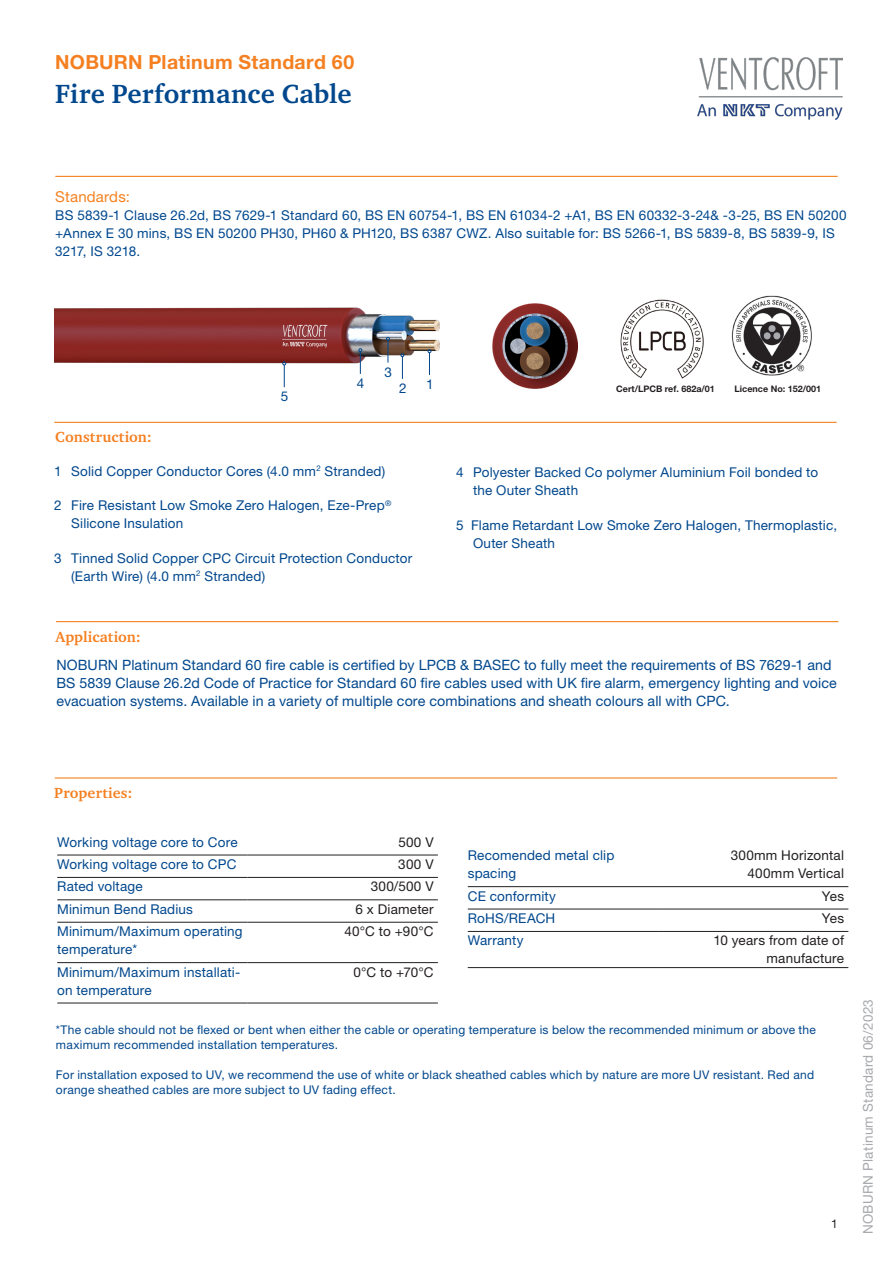
<style>
.page{position:relative;width:893px;height:1263px;background:#fff}
.page>*{position:absolute;margin:0;border:0;box-sizing:border-box;transform-origin:0 0}
.Product_header_DE{font:700 27px "Charter ITC Std";letter-spacing:.01em;color:#01478d}
.Head_1_Swedish_Orang{font:700 19.5px "Helvetica Neue LT Std";letter-spacing:.015em;color:#f58021}
.Mini_header_DE_-_pkt{font:700 15px "Charter ITC Std";letter-spacing:.01em;color:#f58021}
.Design_body_DE_-_pkt{font:15px "Helvetica Neue LT Std";letter-spacing:.01em;color:#f58220}
.Application_body_DE{font:14.25px/18px "Helvetica Neue LT Std";letter-spacing:.005em;color:#01478d}
.Text_Swedish{font:13.5px/18px "Helvetica Neue LT Std";letter-spacing:.015em;color:#01478d}
.Design_body_DE_-_pkt-2{font:13.5px/18px "Helvetica Neue LT Std";letter-spacing:.015em;color:#01478d}
.Design_body_DE_-_pkt-3{font:13.5px/18px "Helvetica Neue LT Std";letter-spacing:.015em;color:#00488f}
.Design_body_DE_-_pkt-4{font:13.5px/18px "Helvetica Neue LT Std";letter-spacing:.015em;color:#231f20;text-align:right}
.Text_English{font:13.5px/18px "Helvetica Neue LT Std";letter-spacing:.015em;color:#01478d}
.t1{font:13.5px "Helvetica Neue LT Std";letter-spacing:.02em;color:#a8a9ad}
.Design_body_DE_-_pkt-5{font:12px/15px "Helvetica Neue LT Std";letter-spacing:.02em;color:#01478d}
.t2{font:12px "Helvetica Neue LT Std";color:#231f20}
.Body{font:700 9px "Helvetica Neue LT Std";color:#231f20}
</style>
<div class="page">
<img style="left:54px;top:303px;width:524px;height:85px">
<svg style="left:282px;top:362px;width:4px;height:25px"></svg>
<svg style="left:358px;top:348px;width:4px;height:26px"></svg>
<svg style="left:401px;top:353px;width:3px;height:26px"></svg>
<svg style="left:386px;top:337px;width:4px;height:26px"></svg>
<svg style="left:428px;top:349px;width:3px;height:26px"></svg>
<hr style="left:55px;top:176px;width:783px;height:1px;background:#f58220">
<hr style="left:54px;top:422px;width:783px;height:1px;background:#f58220">
<img style="left:697px;top:57px;width:146px;height:63px">
<hr style="left:56px;top:621px;width:782px;height:1px;background:#f58220">
<hr style="left:55px;top:777px;width:782px;height:1px;background:#f58220">
<hr style="left:57px;top:855px;width:191px;height:1px;background:#231f20">
<hr style="left:248px;top:855px;width:190px;height:1px;background:#231f20">
<hr style="left:57px;top:877px;width:191px;height:1px;background:#231f20">
<hr style="left:248px;top:877px;width:190px;height:1px;background:#231f20">
<hr style="left:57px;top:899px;width:191px;height:1px;background:#231f20">
<hr style="left:248px;top:899px;width:190px;height:1px;background:#231f20">
<hr style="left:57px;top:922px;width:191px;height:1px;background:#231f20">
<hr style="left:248px;top:922px;width:190px;height:1px;background:#231f20">
<hr style="left:57px;top:962px;width:191px;height:1px;background:#231f20">
<hr style="left:248px;top:962px;width:190px;height:1px;background:#231f20">
<hr style="left:57px;top:1003px;width:191px;height:1px;background:#231f20">
<hr style="left:248px;top:1003px;width:190px;height:1px;background:#231f20">
<img style="left:620px;top:299px;width:84px;height:80px">
<img style="left:731px;top:295px;width:81px;height:81px">
<hr style="left:468px;top:886px;width:190px;height:1px;background:#231f20">
<hr style="left:658px;top:886px;width:190px;height:1px;background:#231f20">
<hr style="left:468px;top:909px;width:190px;height:1px;background:#231f20">
<hr style="left:658px;top:909px;width:190px;height:1px;background:#231f20">
<hr style="left:468px;top:931px;width:190px;height:1px;background:#231f20">
<hr style="left:658px;top:931px;width:190px;height:1px;background:#231f20">
<hr style="left:468px;top:967px;width:190px;height:1px;background:#231f20">
<hr style="left:658px;top:967px;width:190px;height:1px;background:#231f20">
<img style="left:492px;top:304px;width:85px;height:85px">
<p class="Head_1_Swedish_Orang" style="left:55px;top:50px;width:300px">NOBURN Platinum Standard 60</p>
<p class="Product_header_DE" style="left:55px;top:77px;width:298px">Fire Performance Cable</p>
<p class="Design_body_DE_-_pkt" style="left:55px;top:187px;width:76px">Standards:</p>
<p class="Design_body_DE_-_pkt-3" style="left:55px;top:206px;width:793px">BS 5839-1 Clause 26.2d, BS 7629-1 Standard 60, BS EN 60754-1, BS EN 61034-2 +A1, BS EN 60332-3-24&amp; -3-25, BS EN 50200 +Annex E 30 mins, BS EN 50200 PH30, PH60 &amp; PH120, BS 6387 CWZ. Also suitable for: BS 5266-1, BS 5839-8, BS 5839-9, IS<br>3217, IS 3218.</p>
<p class="Text_Swedish" style="left:281px;top:387px;width:9px">5</p>
<p class="Text_Swedish" style="left:357px;top:374px;width:9px">4</p>
<p class="Text_Swedish" style="left:385px;top:363px;width:9px">3</p>
<p class="Text_Swedish" style="left:399px;top:379px;width:9px">2</p>
<p class="Mini_header_DE_-_pkt" style="left:55px;top:428px;width:98px">Construction:</p>
<p class="Text_Swedish" style="left:54px;top:461px;width:333px">1 Solid Copper Conductor Cores (4.0 mm<sup>2</sup> Stranded)</p>
<p class="Text_Swedish" style="left:71px;top:496px;width:321px;text-indent:-17px">2 Fire Resistant Low Smoke Zero Halogen, Eze-Prep<sup>®<br></sup>Silicone Insulation</p>
<p class="Text_Swedish" style="left:71px;top:548px;width:343px;text-indent:-17px">3 Tinned Solid Copper CPC Circuit Protection Conductor (Earth Wire) (4.0 mm<sup>2</sup> Stranded)</p>
<p class="Text_Swedish" style="left:426px;top:375px;width:9px">1</p>
<p class="Body" style="left:616px;top:383px;width:100px">Cert/LPCB ref. 682a/01</p>
<p class="Body" style="left:735px;top:383px;width:88px">Licence No: 152/001</p>
<p class="Text_Swedish" style="left:473px;top:463px;width:347px;text-indent:-17px">4 Polyester Backed Co polymer Aluminium Foil bonded to the Outer Sheath</p>
<p class="Text_English" style="left:473px;top:515px;width:365px;text-indent:-17px">5 Flame Retardant Low Smoke Zero Halogen, Thermoplastic,<br>Outer Sheath</p>
<p class="Mini_header_DE_-_pkt" style="left:55px;top:627px;width:87px">Application:</p>
<p class="Application_body_DE" style="left:56px;top:656px;width:782px">NOBURN Platinum Standard 60 fire cable is certified by LPCB &amp; BASEC to fully meet the requirements of BS 7629-1 and<br>BS 5839 Clause 26.2d Code of Practice for Standard 60 fire cables used with UK fire alarm, emergency lighting and voice evacuation systems. Available in a variety of multiple core combinations and sheath colours all with CPC.</p>
<p class="Mini_header_DE_-_pkt" style="left:54px;top:784px;width:80px">Properties:</p>
<p class="Design_body_DE_-_pkt-2" style="left:57px;top:832px;width:182px">Working voltage core to Core</p>
<p class="Design_body_DE_-_pkt-4" style="left:398px;top:832px;width:37px">500 V</p>
<p class="Design_body_DE_-_pkt-2" style="left:57px;top:855px;width:181px">Working voltage core to CPC</p>
<p class="Design_body_DE_-_pkt-4" style="left:398px;top:855px;width:37px">300 V</p>
<p class="Design_body_DE_-_pkt-2" style="left:57px;top:877px;width:87px">Rated voltage</p>
<p class="Design_body_DE_-_pkt-4" style="left:371px;top:877px;width:64px">300/500 V</p>
<p class="Design_body_DE_-_pkt-2" style="left:57px;top:900px;width:137px">Minimun Bend Radius</p>
<p class="Design_body_DE_-_pkt-4" style="left:356px;top:900px;width:80px">6 x Diameter</p>
<p class="Design_body_DE_-_pkt-2" style="left:57px;top:922px;width:187px">Minimum/Maximum operating temperature*</p>
<p class="Design_body_DE_-_pkt-4" style="left:344px;top:922px;width:91px">40°C to +90°C</p>
<p class="Design_body_DE_-_pkt-2" style="left:57px;top:962px;width:184px">Minimum/Maximum installati&shy;on temperature</p>
<p class="Design_body_DE_-_pkt-4" style="left:353px;top:962px;width:82px">0°C to +70°C</p>
<p class="Design_body_DE_-_pkt-5" style="left:56px;top:1022px;width:761px">*The cable should not be flexed or bent when either the cable or operating temperature is below the recommended minimum or above the maximum recommended installation temperatures.</p>
<p class="Design_body_DE_-_pkt-5" style="left:56px;top:1067px;width:760px">For installation exposed to UV, we recommend the use of white or black sheathed cables which by nature are more UV resistant. Red and orange sheathed cables are more subject to UV fading effect.</p>
<p class="Design_body_DE_-_pkt-2" style="left:468px;top:846px;width:148px">Recomended metal clip spacing</p>
<p class="Design_body_DE_-_pkt-4" style="left:731px;top:846px;width:115px">300mm Horizontal<br>400mm Vertical</p>
<p class="Design_body_DE_-_pkt-2" style="left:468px;top:886px;width:90px">CE conformity</p>
<p class="Design_body_DE_-_pkt-4" style="left:822px;top:886px;width:24px">Yes</p>
<p class="Design_body_DE_-_pkt-2" style="left:468px;top:909px;width:89px">RoHS/REACH</p>
<p class="Design_body_DE_-_pkt-4" style="left:822px;top:909px;width:24px">Yes</p>
<p class="Design_body_DE_-_pkt-2" style="left:468px;top:931px;width:57px">Warranty</p>
<p class="Design_body_DE_-_pkt-4" style="left:713px;top:931px;width:132px">10 years from date of manufacture</p>
<p class="t2" style="left:831px;top:1217px;width:8px">1</p>
<p class="t1" style="left:860px;top:1234px;width:237px;rotate:-90deg">NOBURN Platinum Standard 06/2023</p>
</div>
